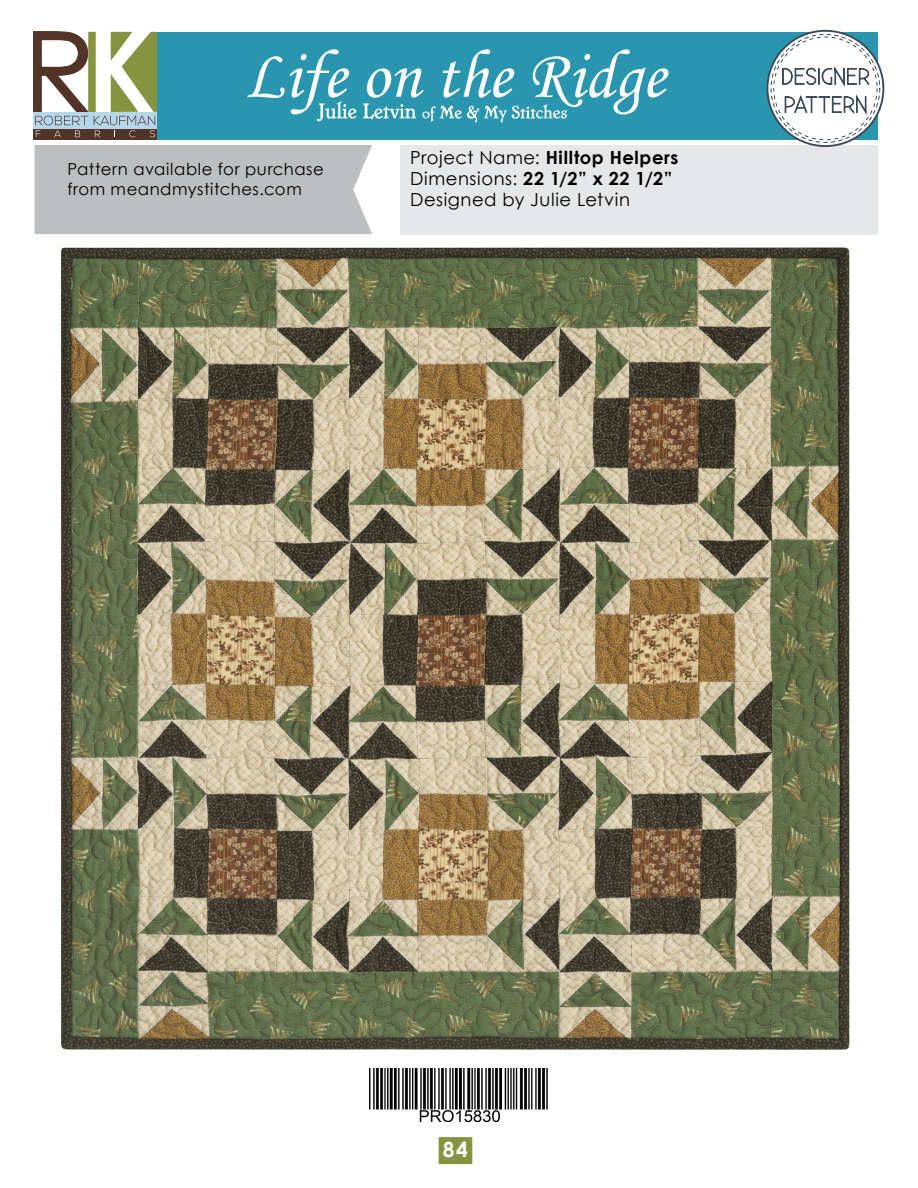
<style>
.page{position:relative;width:918px;height:1188px;background:#fff}
.page>*{position:absolute;margin:0;border:0;box-sizing:border-box;transform-origin:0 0}
.t1{font:700 21px "Century Gothic";color:#fff}
.t2{font:18px/21px "Century Gothic";letter-spacing:.03em;color:#000}
.t3{font:16.5px/19.8px "Century Gothic";letter-spacing:.03em;color:#000}
.s1{font-weight:700}
</style>
<div class="page">
<div style="left:439px;top:1137px;width:33px;height:27px;background:#869441"></div>
<img style="left:369px;top:1068px;width:179px;height:54px">
<img style="left:60px;top:247px;width:790px;height:803px">
<div style="left:35px;top:145px;width:337px;height:89px;background:#bcbec0"></div>
<div style="left:400px;top:145px;width:478px;height:89px;background:#e6e7e8"></div>
<div style="left:153px;top:32px;width:725px;height:107px;background:#2a95af"></div>
<svg style="left:34px;top:32px;width:123px;height:107px"></svg>
<svg style="left:767px;top:31px;width:116px;height:115px"></svg>
<div style="left:767px;top:30px;width:117px;height:117px;border:2px solid #3a4a57;border-radius:50%"></div>
<svg style="left:771px;top:34px;width:109px;height:108px"></svg>
<div style="left:774px;top:37px;width:103px;height:103px;background:#fff;border-radius:50%"></div>
<svg style="left:782px;top:66px;width:88px;height:51px"></svg>
<svg style="left:247px;top:49px;width:109px;height:72px"></svg>
<svg style="left:363px;top:49px;width:306px;height:73px"></svg>
<p class="t3" style="left:67px;top:159px;width:258px">Pattern available for purchase from meandmystitches.com</p>
<p class="t2" style="left:410px;top:147px;width:270px">Project Name: <span class="s1">Hilltop Helpers<br></span>Dimensions: <span class="s1">22 1/2” x 22 1/2”<br></span>Designed by Julie Letvin</p>
<p class="t1" style="left:443px;top:1134px;width:27px">84</p>
</div>
